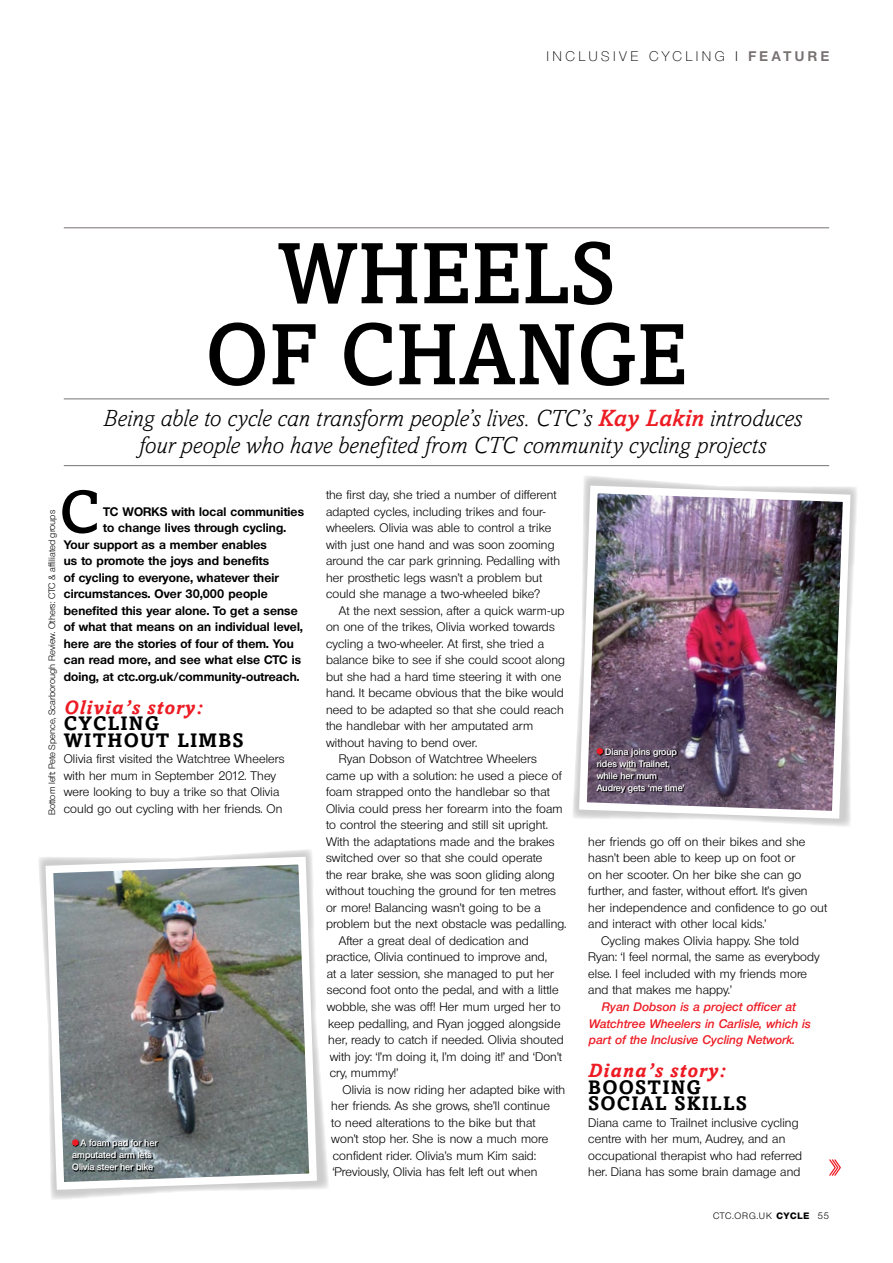
<style>
.page{position:relative;width:893px;height:1263px;background:#fff}
.page>*{position:absolute;margin:0;border:0;box-sizing:border-box;transform-origin:0 0}
._2ndPara{font:500 87px/81px "Amasis";color:#000;text-align:center;scale:.94 1}
.Answer_2ndPara{font:500 59.85px "Amasis";color:#000}
.Answer_2ndPara-2{font:italic 300 24px/27px "Amasis";color:#000;text-align:center}
.t1{font:700 19.5px/16.5px "Amasis";letter-spacing:.06em;color:#000}
._1stPara{font:300 13.5px "Olnova";letter-spacing:.255em;color:#000}
.Answer_2ndPara-3{font:12px/16.5px "Olnova";letter-spacing:.01em;color:#000}
.Answer_2ndPara-4{font:700 12px "Olnova";letter-spacing:.01em;color:#000}
.Answer_2ndPara-5{font:italic 600 12px/16.5px "Olnova";letter-spacing:.01em;color:#ed1c24}
.t2{font:600 9px/12px "Olnova";color:#fff}
.CTC_IMAGE_CAPTIONS{font:9px "Olnova";color:#000}
.CTC_IMAGE_CAPTIONS-2{font:9px "Olnova";letter-spacing:.1em;color:#000}
.s1{font-weight:700;color:#777271}
.s2{font-weight:500;color:#ed1c24}
.s3{font-style:italic;color:#ed1c24}
.s4{font-weight:800}
</style>
<div class="page">
<svg style="left:573px;top:476px;width:284px;height:350px"></svg>
<img style="left:575px;top:482px;width:279px;height:340px">
<hr style="left:64px;top:228px;width:765px;height:1px;background:#777271">
<hr style="left:64px;top:465px;width:765px;height:1px;background:#777271">
<hr style="left:64px;top:399px;width:765px;height:1px;background:#777271">
<svg style="left:39px;top:850px;width:289px;height:349px"></svg>
<img style="left:42px;top:853px;width:279px;height:341px">
<svg style="left:829px;top:1159px;width:12px;height:17px"></svg>
<svg style="left:73px;top:1140px;width:86px;height:31px;background:#616b6e"></svg>
<svg style="left:72px;top:1139px;width:6px;height:7px"></svg>
<svg style="left:597px;top:748px;width:88px;height:45px;background:#534557"></svg>
<svg style="left:597px;top:748px;width:6px;height:7px"></svg>
<p class="_1stPara" style="left:547px;top:48px;width:284px">INCLUSIVE CYCLING | <span class="s1">feat ure</span></p>
<p class="_2ndPara" style="left:205px;top:232px;width:514px">WHEELS<br>OF CHANGE</p>
<p class="Answer_2ndPara-2" style="left:103px;top:405px;width:700px">Being able to cycle can transform people’s lives. CTC’s <span class="s2">Kay Lakin</span> introduces four people who have benefited from CTC community cycling projects</p>
<p class="Answer_2ndPara" style="left:59px;top:476px;width:42px">C</p>
<p class="Answer_2ndPara-4" style="left:103px;top:504px;width:202px">TC works with local communities</p>
<p class="Answer_2ndPara-4" style="left:103px;top:521px;width:184px">to change lives through cycling.</p>
<p class="Answer_2ndPara-4" style="left:64px;top:537px;width:205px">Your support as a member enables</p>
<p class="Answer_2ndPara-4" style="left:64px;top:554px;width:207px">us to promote the joys and benefits</p>
<p class="Answer_2ndPara-4" style="left:64px;top:570px;width:217px">of cycling to everyone, whatever their</p>
<p class="Answer_2ndPara-4" style="left:64px;top:587px;width:205px">circumstances. Over 30,000 people</p>
<p class="Answer_2ndPara-4" style="left:64px;top:603px;width:235px">benefited this year alone. To get a sense</p>
<p class="Answer_2ndPara-4" style="left:64px;top:620px;width:240px">of what that means on an individual level,</p>
<p class="Answer_2ndPara-4" style="left:64px;top:636px;width:232px">here are the stories of four of them. You</p>
<p class="Answer_2ndPara-4" style="left:64px;top:653px;width:239px">can read more, and see what else CTC is</p>
<p class="Answer_2ndPara-4" style="left:64px;top:669px;width:237px">doing, at ctc.org.uk/community-outreach.</p>
<p class="t1" style="left:64px;top:699px;width:182px"><span class="s3">Olivia’s story:<br></span>CYCLING<br>WITHOUT LIMBS</p>
<p class="Answer_2ndPara-3" style="left:64px;top:751px;width:222px">Olivia first visited the Watchtree Wheelers with her mum in September 2012. They were looking to buy a trike so that Olivia could go out cycling with her friends. On</p>
<p class="CTC_IMAGE_CAPTIONS" style="left:47px;top:815px;width:306px;rotate:-90deg">Bottom left: Pete Spence, Scarborough Review. Others: CTC &amp; affiliated groups</p>
<p class="t2" style="left:72px;top:1137px;width:87px;text-indent:8px">A foam pad for her amputated arm lets<br>Olivia steer her bike</p>
<p class="Answer_2ndPara-3" style="left:326px;top:487px;width:235px">the first day, she tried a number of different adapted cycles, including trikes and four&shy;wheelers. Olivia was able to control a trike with just one hand and was soon zooming around the car park grinning. Pedalling with her prosthetic legs wasn’t a problem but could she manage a two-wheeled bike?</p>
<p class="Answer_2ndPara-3" style="left:326px;top:602px;width:241px;text-indent:13px">At the next session, after a quick warm-up on one of the trikes, Olivia worked towards cycling a two-wheeler. At first, she tried a balance bike to see if she could scoot along but she had a hard time steering it with one hand. It became obvious that the bike would need to be adapted so that she could reach the handlebar with her amputated arm without having to bend over.</p>
<p class="Answer_2ndPara-3" style="left:326px;top:751px;width:242px;text-indent:13px">Ryan Dobson of Watchtree Wheelers came up with a solution: he used a piece of foam strapped onto the handlebar so that Olivia could press her forearm into the foam to control the steering and still sit upright.<br>With the adaptations made and the brakes switched over so that she could operate<br>the rear brake, she was soon gliding along without touching the ground for ten metres or more! Balancing wasn’t going to be a problem but the next obstacle was pedalling.</p>
<p class="Answer_2ndPara-3" style="left:339px;top:932px;width:191px">After a great deal of dedication and</p>
<p class="Answer_2ndPara-3" style="left:326px;top:949px;width:222px">practice, Olivia continued to improve and,</p>
<p class="Answer_2ndPara-3" style="left:327px;top:965px;width:229px">at a later session, she managed to put her</p>
<p class="Answer_2ndPara-3" style="left:327px;top:982px;width:233px">second foot onto the pedal, and with a little</p>
<p class="Answer_2ndPara-3" style="left:327px;top:998px;width:235px">wobble, she was off! Her mum urged her to</p>
<p class="Answer_2ndPara-3" style="left:328px;top:1015px;width:234px">keep pedalling, and Ryan jogged alongside</p>
<p class="Answer_2ndPara-3" style="left:328px;top:1031px;width:237px">her, ready to catch if needed. Olivia shouted</p>
<p class="Answer_2ndPara-3" style="left:330px;top:1048px;width:234px">with joy: ‘I’m doing it, I’m doing it!’ and ‘Don’t</p>
<p class="Answer_2ndPara-3" style="left:330px;top:1064px;width:70px">cry, mummy!’</p>
<p class="Answer_2ndPara-3" style="left:331px;top:1081px;width:235px;text-indent:11px">Olivia is now riding her adapted bike with her friends. As she grows, she’ll continue<br>to need alterations to the bike but that won’t stop her. She is now a much more confident rider. Olivia’s mum Kim said: ‘Previously, Olivia has felt left out when</p>
<p class="t2" style="left:597px;top:745px;width:89px;text-indent:8px">Diana joins group rides with Trailnet, while her mum<br>Audrey gets ‘me time’</p>
<p class="Answer_2ndPara-3" style="left:588px;top:833px;width:240px">her friends go off on their bikes and she hasn’t been able to keep up on foot or<br>on her scooter. On her bike she can go further, and faster, without effort. It’s given her independence and confidence to go out and interact with other local kids.’</p>
<p class="Answer_2ndPara-3" style="left:588px;top:932px;width:233px;text-indent:13px">Cycling makes Olivia happy. She told Ryan: ‘I feel normal, the same as everybody else. I feel included with my friends more and that makes me happy.’</p>
<p class="Answer_2ndPara-5" style="left:588px;top:998px;width:223px;text-indent:13px">Ryan Dobson is a project officer at<br>Watchtree Wheelers in Carlisle, which is part of the Inclusive Cycling Network.</p>
<p class="t1" style="left:588px;top:1062px;width:160px"><span class="s3">Diana’s story:<br></span>BOOSTING<br>SOCIAL SKILLS</p>
<p class="Answer_2ndPara-3" style="left:588px;top:1114px;width:216px">Diana came to Trailnet inclusive cycling centre with her mum, Audrey, and an occupational therapist who had referred her. Diana has some brain damage and</p>
<p class="CTC_IMAGE_CAPTIONS-2" style="left:713px;top:1210px;width:118px">CTC.ORG.UK <span class="s4">CYCLE</span> 55</p>
</div>
